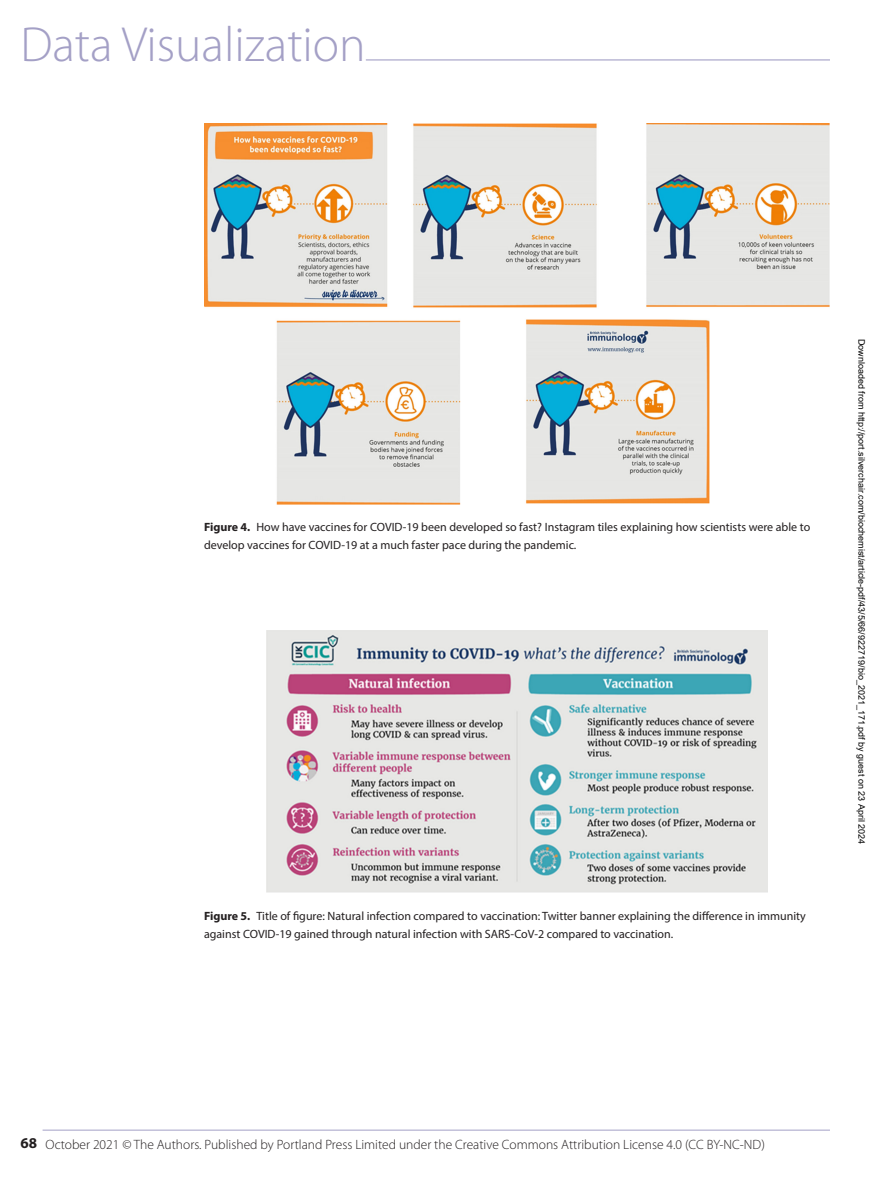
<style>
.page{position:relative;width:893px;height:1183px;background:#fff}
.page>*{position:absolute;margin:0;border:0;box-sizing:border-box;transform-origin:0 0}
.t1{font:300 49.5px "Myriad Pro";color:#a4a0c6}
.t2{font:300 13.5px "Myriad Pro";color:#231f20}
.t3{font:12px/18px "Myriad Pro";color:#231f20}
.t4{font:9px "Arial";color:#000}
.s1{font-weight:700}
.s2{font-weight:700;font-size:15px}
</style>
<div class="page">
<hr style="left:43px;top:1129px;width:787px;height:1px;background:#a4a0c6">
<hr style="left:366px;top:59px;width:464px;height:1px;background:#a4a0c6">
<img style="left:204px;top:123px;width:626px;height:381px">
<img style="left:267px;top:630px;width:500px;height:262px">
<h1 class="t1" style="left:20px;top:14px;width:347px">Data Visualization</h1>
<p class="t3" style="left:204px;top:517px;width:608px"><span class="s1">Figure 4.</span> How have vaccines for COVID-19 been developed so fast? Instagram tiles explaining how scientists were able to develop vaccines for COVID-19 at a much faster pace during the pandemic.</p>
<p class="t3" style="left:204px;top:906px;width:603px"><span class="s1">Figure 5.</span> Title of figure: Natural infection compared to vaccination: Twitter banner explaining the difference in immunity against COVID-19 gained through natural infection with SARS-CoV-2 compared to vaccination.</p>
<p class="t4" style="left:865px;top:339px;width:506px;rotate:90deg">Downloaded from http://port.silverchair.com/biochemist/article-pdf/43/5/66/922719/bio_2021_171.pdf by guest on 23 April 2024</p>
<p class="t2" style="left:20px;top:1135px;width:746px"><span class="s2">68</span> October 2021 © The Authors. Published by Portland Press Limited under the Creative Commons Attribution License 4.0 (CC BY-NC-ND)</p>
</div>
